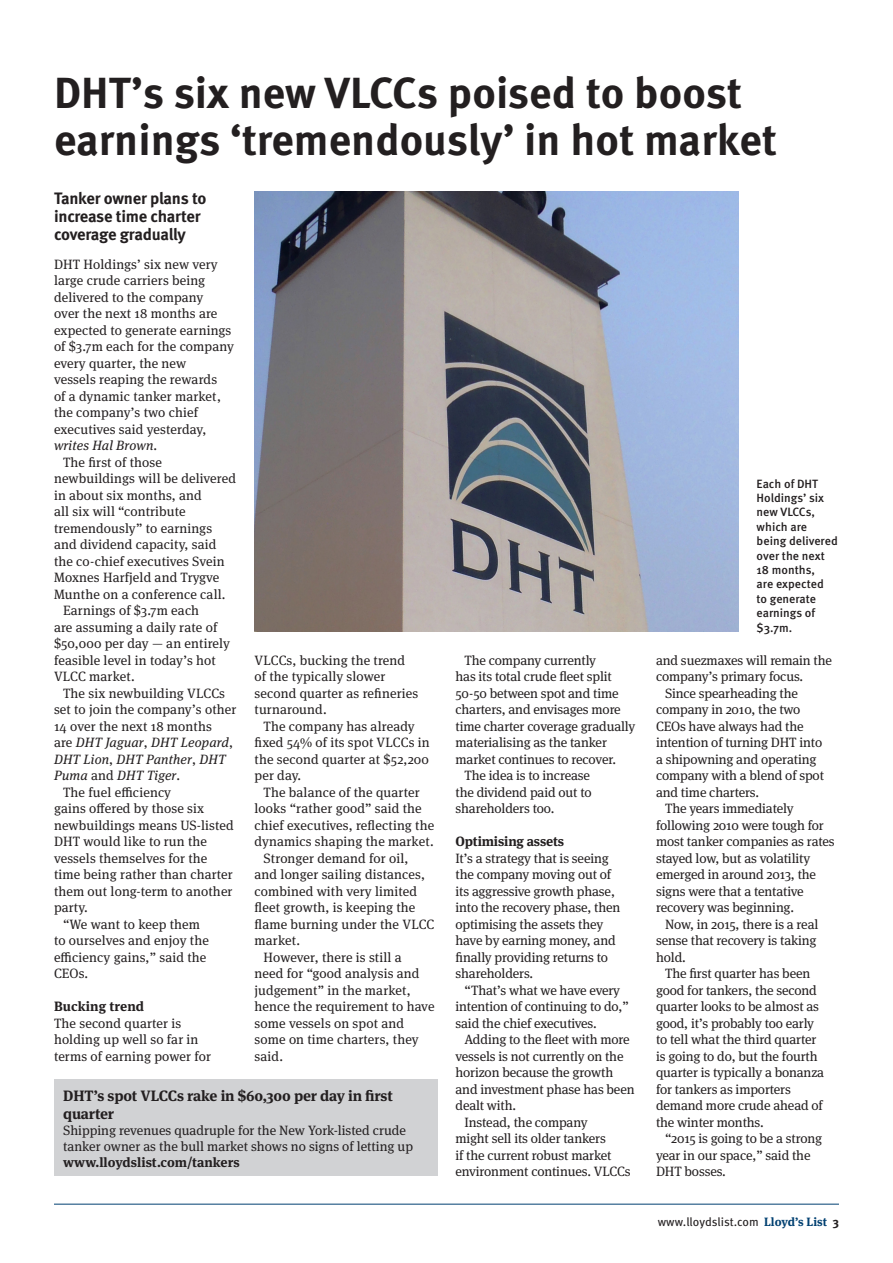
<style>
.page{position:relative;width:893px;height:1263px;background:#fff}
.page>*{position:absolute;margin:0;border:0;box-sizing:border-box;transform-origin:0 0}
.Downpage_headline_bo{font:700 43.5px/46.5px "Meta OT";color:#231f20}
.Standfirst{font:700 16.5px/18px "Meta OT";letter-spacing:-.015em;color:#231f20}
.Kicker_title{font:700 15px/18px "Meta Serif OT";letter-spacing:-.01em;color:#231f20}
.Body_indent{font:13.5px/16.5px "Meta Serif OT";letter-spacing:-.01em;color:#231f20}
.Body_indent-2{font:13.5px/16.5px "Meta Serif OT";letter-spacing:.01em;color:#231f20}
.Body_no_indent{font:13.5px/16.5px "Meta Serif OT";letter-spacing:.01em;color:#231f20}
.Body_no_indent-2{font:13.5px/16.5px "Meta Serif OT";letter-spacing:-.01em;color:#231f20}
.Kicker_text{font:13.5px/16.2px "Meta Serif OT";color:#231f20}
.Kicker_link{font:700 13.5px "Meta Serif OT";color:#231f20}
.Crosshead{font:700 13.5px "Meta Serif OT";letter-spacing:-.01em;color:#231f20}
.Crosshead-2{font:700 13.5px "Meta Serif OT";letter-spacing:.01em;color:#231f20}
.t1{font:500 12px/14.4px "Meta OT";color:#231f20}
.t2{font:12px "Meta OT";letter-spacing:-.005em;color:#231f20}
.s1{font-style:italic}
.s2{font-family:"Meta Serif OT";font-weight:700;color:#004071}
.s3{font-weight:700}
</style>
<div class="page">
<hr style="left:54px;top:1204px;width:785px;height:1px;background:#004071">
<div style="left:54px;top:1080px;width:383px;height:96px;background:#d1d2d4"></div>
<img style="left:255px;top:191px;width:484px;height:440px">
<p class="Downpage_headline_bo" style="left:54px;top:71px;width:725px">DHT’s six new VLCCs poised to boost earnings ‘tremendously’ in hot market</p>
<p class="Standfirst" style="left:54px;top:190px;width:154px">Tanker owner plans to increase time charter coverage gradually</p>
<p class="Body_no_indent" style="left:54px;top:256px;width:181px">DHT Holdings’ six new very large crude carriers being delivered to the company<br>over the next 18 months are expected to generate earnings of $3.7m each for the company every quarter, the new<br>vessels reaping the rewards<br>of a dynamic tanker market, the company’s two chief executives said yesterday, <span class="s1">writes Hal Brown</span>.</p>
<p class="Body_indent-2" style="left:54px;top:454px;width:184px;text-indent:9px">The first of those newbuildings will be delivered in about six months, and<br>all six will “contribute tremendously” to earnings and dividend capacity, said the co-chief executives Svein<br>Moxnes Harfjeld and Trygve<br>Munthe on a conference call.</p>
<p class="Body_indent-2" style="left:54px;top:602px;width:177px;text-indent:9px">Earnings of $3.7m each<br>are assuming a daily rate of $50,000 per day — an entirely feasible level in today’s hot<br>VLCC market.</p>
<p class="Body_indent-2" style="left:54px;top:685px;width:184px;text-indent:9px">The six newbuilding VLCCs set to join the company’s other<br>14 over the next 18 months<br>are <span class="s1">DHT Jaguar</span>, <span class="s1">DHT Leopard</span>,<br><span class="s1">DHT Lion</span>, <span class="s1">DHT Panther</span>, <span class="s1">DHT<br>Puma</span> and <span class="s1">DHT Tiger</span>.</p>
<p class="Body_indent-2" style="left:54px;top:784px;width:181px;text-indent:9px">The fuel efficiency<br>gains offered by those six newbuildings means US-listed<br>DHT would like to run the vessels themselves for the time being rather than charter them out long-term to another party.</p>
<p class="Body_indent-2" style="left:54px;top:916px;width:156px;text-indent:9px">“We want to keep them to ourselves and enjoy the efficiency gains,” said the<br>CEOs.</p>
<p class="Crosshead-2" style="left:54px;top:998px;width:92px">Bucking trend</p>
<p class="Body_no_indent" style="left:54px;top:1015px;width:159px">The second quarter is holding up well so far in terms of earning power for</p>
<p class="t1" style="left:757px;top:477px;width:83px">Each of DHT<br>Holdings’ six new VLCCs, which are being delivered over the next<br>18 months,<br>are expected<br>to generate earnings of $3.7m.</p>
<p class="Body_no_indent" style="left:255px;top:652px;width:165px">VLCCs, bucking the trend of the typically slower second quarter as refineries turnaround.</p>
<p class="Body_indent-2" style="left:255px;top:718px;width:177px;text-indent:9px">The company has already fixed 54% of its spot VLCCs in the second quarter at $52,200 per day.</p>
<p class="Body_indent-2" style="left:255px;top:784px;width:181px;text-indent:9px">The balance of the quarter looks “rather good” said the chief executives, reflecting the dynamics shaping the market.</p>
<p class="Body_indent-2" style="left:255px;top:850px;width:181px;text-indent:9px">Stronger demand for oil, and longer sailing distances, combined with very limited fleet growth, is keeping the flame burning under the VLCC market.</p>
<p class="Body_indent-2" style="left:255px;top:949px;width:181px;text-indent:9px">However, there is still a<br>need for “good analysis and judgement” in the market, hence the requirement to have some vessels on spot and some on time charters, they said.</p>
<p class="Body_indent" style="left:455px;top:652px;width:181px;text-indent:9px">The company currently<br>has its total crude fleet split<br>50-50 between spot and time charters, and envisages more time charter coverage gradually materialising as the tanker market continues to recover.</p>
<p class="Body_indent" style="left:455px;top:767px;width:138px;text-align:justify;text-indent:9px">The idea is to increase the dividend paid out to shareholders too.</p>
<p class="Crosshead" style="left:455px;top:833px;width:110px">Optimising assets</p>
<p class="Body_no_indent-2" style="left:455px;top:850px;width:166px">It’s a strategy that is seeing the company moving out of its aggressive growth phase, into the recovery phase, then optimising the assets they have by earning money, and finally providing returns to shareholders.</p>
<p class="Body_indent" style="left:455px;top:982px;width:175px;text-indent:9px">“That’s what we have every intention of continuing to do,” said the chief executives.</p>
<p class="Body_indent" style="left:455px;top:1031px;width:181px;text-indent:9px">Adding to the fleet with more vessels is not currently on the horizon because the growth and investment phase has been dealt with.</p>
<p class="Body_indent" style="left:455px;top:1114px;width:177px;text-indent:9px">Instead, the company<br>might sell its older tankers<br>if the current robust market environment continues. VLCCs</p>
<p class="Body_indent" style="left:656px;top:652px;width:177px">and suezmaxes will remain the company’s primary focus.</p>
<p class="Body_indent" style="left:656px;top:685px;width:169px;text-indent:9px">Since spearheading the company in 2010, the two<br>CEOs have always had the intention of turning DHT into a shipowning and operating company with a blend of spot and time charters.</p>
<p class="Body_indent" style="left:656px;top:800px;width:180px;text-indent:9px">The years immediately following 2010 were tough for most tanker companies as rates stayed low, but as volatility emerged in around 2013, the signs were that a tentative recovery was beginning.</p>
<p class="Body_indent" style="left:656px;top:916px;width:164px;text-indent:9px">Now, in 2015, there is a real sense that recovery is taking hold.</p>
<p class="Body_indent" style="left:656px;top:965px;width:170px;text-indent:9px">The first quarter has been good for tankers, the second quarter looks to be almost as good, it’s probably too early to tell what the third quarter is going to do, but the fourth quarter is typically a bonanza for tankers as importers demand more crude ahead of the winter months.</p>
<p class="Body_indent" style="left:656px;top:1130px;width:168px;text-indent:9px">“2015 is going to be a strong year in our space,” said the<br>DHT bosses.</p>
<p class="Kicker_title" style="left:63px;top:1086px;width:331px">DHT’s spot VLCCs rake in $60,300 per day in first quarter</p>
<p class="Kicker_text" style="left:63px;top:1122px;width:351px">Shipping revenues quadruple for the New York-listed crude tanker owner as the bull market shows no signs of letting up</p>
<p class="Kicker_link" style="left:63px;top:1154px;width:178px">www.lloydslist.com/tankers</p>
<p class="t2" style="left:658px;top:1214px;width:183px">www.lloydslist.com <span class="s2">Lloyd’s List</span> <span class="s3">3</span></p>
</div>
